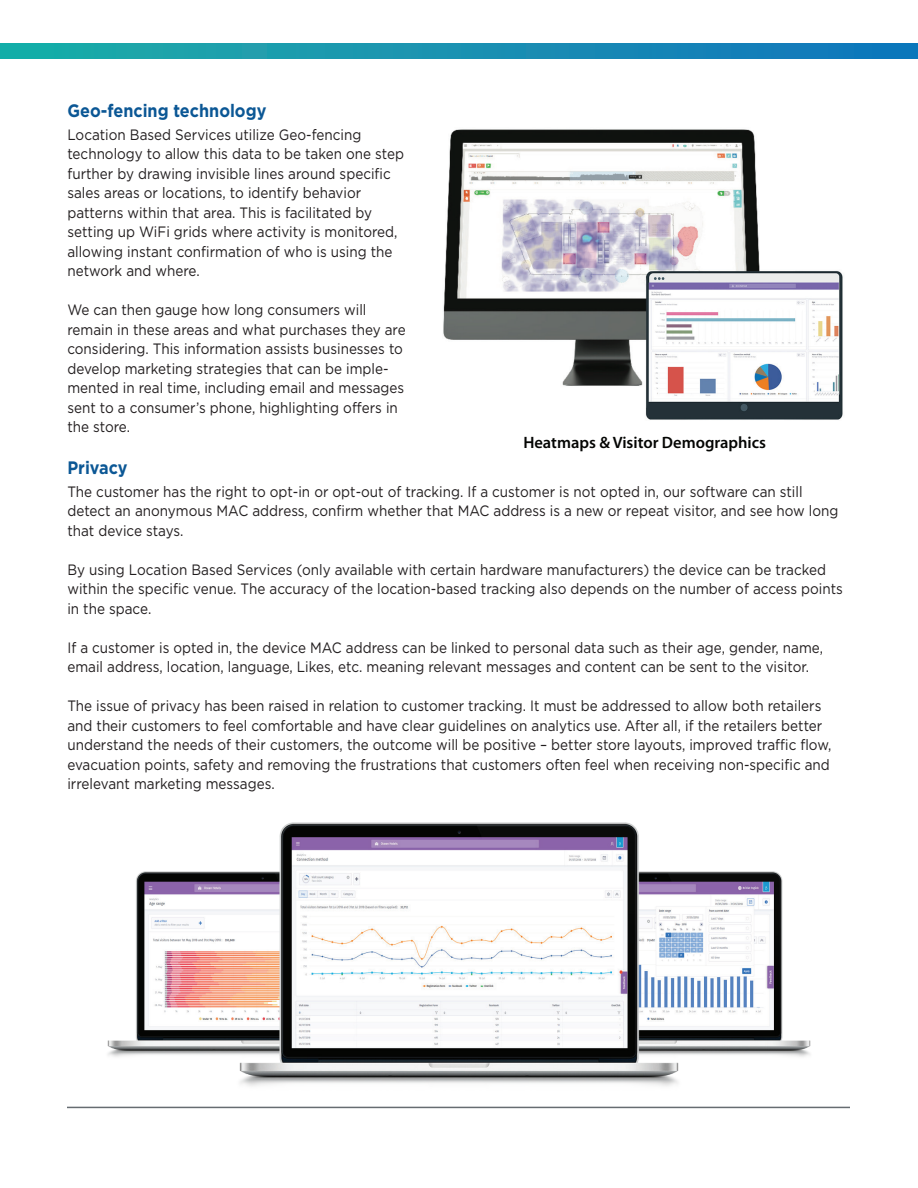
<style>
.page{position:relative;width:918px;height:1188px;background:#fff}
.page>*{position:absolute;margin:0;border:0;box-sizing:border-box;transform-origin:0 0}
.t1{font:700 18px "Gotham Pro";color:#0b5795;scale:.9 1}
.t2{font:600 16.5px "Myriad Pro";color:#040503}
.t3{font:15px/19.5px "Gotham Pro";color:#211d1e;scale:.9 1}
</style>
<div class="page">
<img style="left:443px;top:129px;width:400px;height:291px">
<hr style="left:67px;top:1107px;width:783px;height:1px;background:#666c71">
<svg style="left:0;top:43px;width:918px;height:15px;background:#1791b1"></svg>
<img style="left:681px;top:872px;width:130px;height:185px">
<img style="left:107px;top:872px;width:130px;height:185px">
<img style="left:237px;top:823px;width:444px;height:263px">
<p class="t1" style="left:67px;top:100px;width:223px">Geo-fencing technology</p>
<p class="t3" style="left:67px;top:125px;width:376px">Location Based Services utilize Geo-fencing technology to allow this data to be taken one step further by drawing invisible lines around specific sales areas or locations, to identify behavior patterns within that area. This is facilitated by setting up WiFi grids where activity is monitored, allowing instant confirmation of who is using the network and where.</p>
<p class="t3" style="left:67px;top:300px;width:377px">We can then gauge how long consumers will remain in these areas and what purchases they are considering. This information assists businesses to develop marketing strategies that can be imple&shy;mented in real time, including email and messages sent to a consumer’s phone, highlighting offers in the store.</p>
<p class="t1" style="left:67px;top:458px;width:68px">Privacy</p>
<p class="t3" style="left:67px;top:482px;width:858px">The customer has the right to opt-in or opt-out of tracking. If a customer is not opted in, our software can still detect an anonymous MAC address, confirm whether that MAC address is a new or repeat visitor, and see how long that device stays.</p>
<p class="t3" style="left:67px;top:560px;width:863px">By using Location Based Services (only available with certain hardware manufacturers) the device can be tracked within the specific venue. The accuracy of the location-based tracking also depends on the number of access points in the space.</p>
<p class="t3" style="left:67px;top:638px;width:841px">If a customer is opted in, the device MAC address can be linked to personal data such as their age, gender, name, email address, location, language, Likes, etc. meaning relevant messages and content can be sent to the visitor.</p>
<p class="t3" style="left:67px;top:696px;width:850px">The issue of privacy has been raised in relation to customer tracking. It must be addressed to allow both retailers and their customers to feel comfortable and have clear guidelines on analytics use. After all, if the retailers better understand the needs of their customers, the outcome will be positive – better store layouts, improved traffic flow, evacuation points, safety and removing the frustrations that customers often feel when receiving non-specific and irrelevant marketing messages.</p>
<p class="t2" style="left:523px;top:432px;width:244px">Heatmaps &amp; Visitor Demographics</p>
</div>
